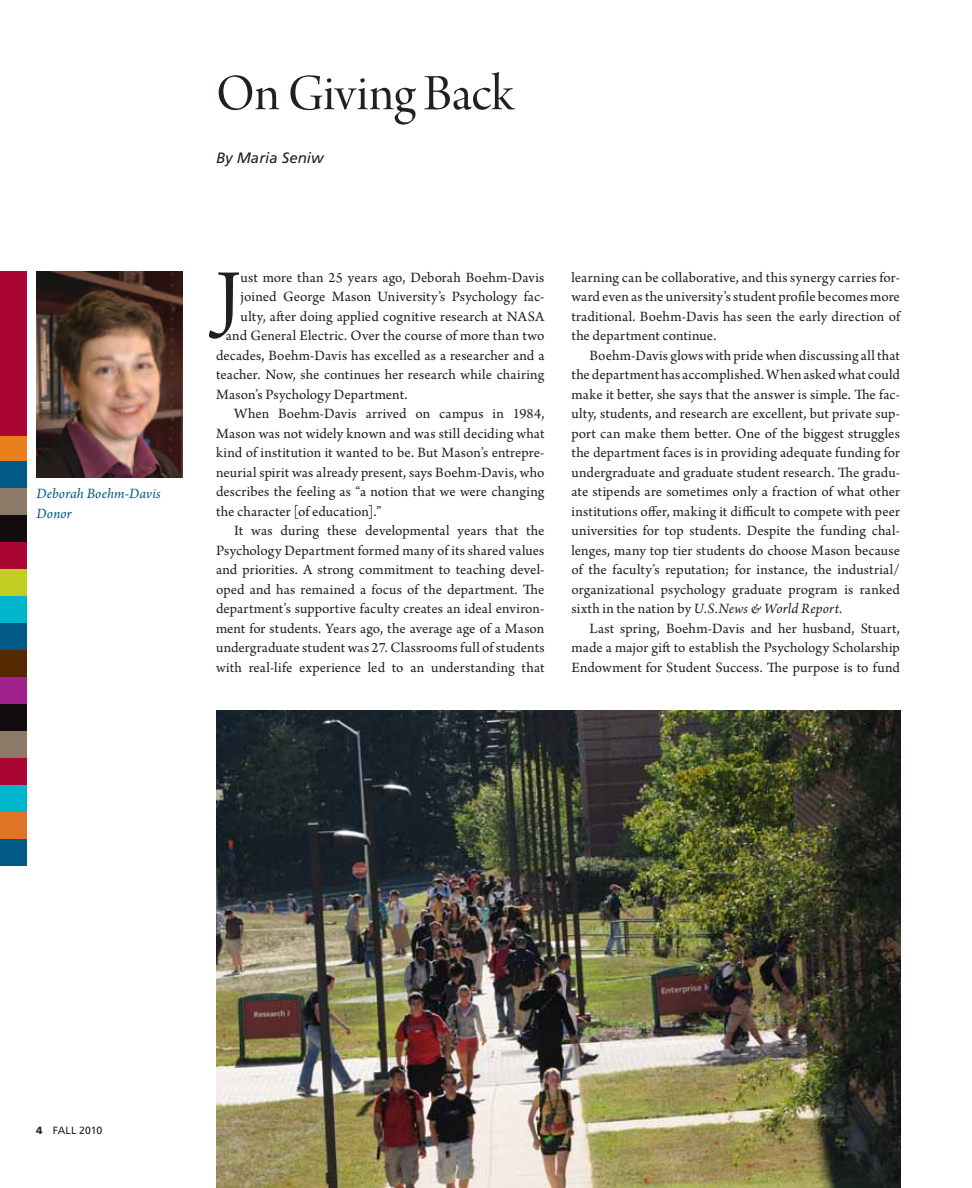
<style>
.page{position:relative;width:972px;height:1188px;background:#fff}
.page>*{position:absolute;margin:0;border:0;box-sizing:border-box;transform-origin:0 0}
.t1{font:78.15px "Arno Pro";color:#231f20}
.t2{font:54px "Arno Pro Display";letter-spacing:-.005em;color:#231f20}
.t3{font:15px/19.5px "Arno Pro";letter-spacing:.005em;color:#231f20;text-align:justify}
.t4{font:italic 15px/19.5px "Arno Pro";letter-spacing:.005em;color:#005a84}
.t5{font:italic 15px "Frutiger";color:#231f20}
.t6{font:10.5px "Frutiger";letter-spacing:-.015em;color:#231f20}
.s1{font-style:italic}
.s2{font-weight:900}
</style>
<div class="page">
<div style="left:0;top:839px;width:27px;height:27px;background:#005a84"></div>
<div style="left:0;top:623px;width:27px;height:27px;background:#005a84"></div>
<div style="left:0;top:731px;width:27px;height:27px;background:#8a7a67"></div>
<div style="left:0;top:515px;width:27px;height:27px;background:#130c0e"></div>
<div style="left:0;top:785px;width:27px;height:27px;background:#00b6cc"></div>
<div style="left:0;top:569px;width:27px;height:27px;background:#c2cd23"></div>
<div style="left:0;top:677px;width:27px;height:27px;background:#9f218b"></div>
<div style="left:0;top:461px;width:27px;height:27px;background:#005a84"></div>
<div style="left:0;top:812px;width:27px;height:27px;background:#e07427"></div>
<div style="left:0;top:596px;width:27px;height:27px;background:#00b6cc"></div>
<div style="left:0;top:704px;width:27px;height:27px;background:#130c0e"></div>
<div style="left:0;top:488px;width:27px;height:27px;background:#8a7a67"></div>
<div style="left:0;top:758px;width:27px;height:27px;background:#ab0534"></div>
<div style="left:0;top:542px;width:27px;height:27px;background:#ab0534"></div>
<div style="left:0;top:650px;width:27px;height:27px;background:#572700"></div>
<div style="left:0;top:434px;width:27px;height:27px;background:#e97e1d"></div>
<div style="left:0;top:272px;width:27px;height:164px;background:#ab0534"></div>
<img style="left:36px;top:272px;width:147px;height:206px">
<img style="left:216px;top:711px;width:684px;height:477px">
<p class="t4" style="left:37px;top:485px;width:126px">Deborah Boehm-Davis<br>Donor</p>
<h2 class="t2" style="left:216px;top:64px;width:299px">On Giving Back</h2>
<p class="t5" style="left:216px;top:149px;width:109px">By Maria Seniw</p>
<h1 class="t1" style="left:216px;top:253px;width:26px">J</h1>
<p class="t3" style="left:241px;top:268px;width:305px">ust more than 25 years ago, Deborah Boehm-Davis</p>
<p class="t3" style="left:241px;top:288px;width:305px">joined George Mason University’s Psychology fac-</p>
<p class="t3" style="left:241px;top:307px;width:305px">ulty, after doing applied cognitive research at NASA</p>
<p class="t3" style="left:226px;top:327px;width:320px">and General Electric. Over the course of more than two</p>
<p class="t3" style="left:216px;top:346px;width:330px">decades, Boehm-Davis has excelled as a researcher and a</p>
<p class="t3" style="left:216px;top:366px;width:330px">teacher. Now, she continues her research while chairing</p>
<p class="t3" style="left:216px;top:385px;width:193px">Mason’s Psychology Department.</p>
<p class="t3" style="left:234px;top:405px;width:312px">When Boehm-Davis arrived on campus in 1984,</p>
<p class="t3" style="left:216px;top:424px;width:330px">Mason was not widely known and was still deciding what</p>
<p class="t3" style="left:216px;top:444px;width:330px">kind of institution it wanted to be. But Mason’s entrepre-</p>
<p class="t3" style="left:216px;top:463px;width:330px">neurial spirit was already present, says Boehm-Davis, who</p>
<p class="t3" style="left:216px;top:483px;width:330px">describes the feeling as “a notion that we were changing</p>
<p class="t3" style="left:216px;top:502px;width:167px">the character [of education].”</p>
<p class="t3" style="left:234px;top:522px;width:312px">It was during these developmental years that the</p>
<p class="t3" style="left:216px;top:541px;width:330px">Psychology Department formed many of its shared values</p>
<p class="t3" style="left:216px;top:561px;width:330px">and priorities. A strong commitment to teaching devel-</p>
<p class="t3" style="left:216px;top:580px;width:330px">oped and has remained a focus of the department. The</p>
<p class="t3" style="left:216px;top:600px;width:330px">department’s supportive faculty creates an ideal environ-</p>
<p class="t3" style="left:216px;top:619px;width:330px">ment for students. Years ago, the average age of a Mason</p>
<p class="t3" style="left:216px;top:639px;width:330px">undergraduate student was 27. Classrooms full of students</p>
<p class="t3" style="left:216px;top:658px;width:330px">with real-life experience led to an understanding that</p>
<p class="t3" style="left:572px;top:268px;width:330px">learning can be collaborative, and this synergy carries for&shy;ward even as the university’s student profile becomes more traditional. Boehm-Davis has seen the early direction of the department continue.</p>
<p class="t3" style="left:572px;top:346px;width:330px;text-indent:18px">Boehm-Davis glows with pride when discussing all that the department has accomplished. When asked what could make it better, she says that the answer is simple. The fac&shy;ulty, students, and research are excellent, but private sup&shy;port can make them better. One of the biggest struggles the department faces is in providing adequate funding for undergraduate and graduate student research. The gradu&shy;ate stipends are sometimes only a fraction of what other institutions offer, making it difficult to compete with peer universities for top students. Despite the funding chal&shy;lenges, many top tier students do choose Mason because of the faculty’s reputation; for instance, the industrial/ organizational psychology graduate program is ranked sixth in the nation by <span class="s1">U.S.News &amp; World Report</span>.</p>
<p class="t3" style="left:571px;top:619px;width:330px;text-indent:18px">Last spring, Boehm-Davis and her husband, Stuart, made a major gift to establish the Psychology Scholarship Endowment for Student Success. The purpose is to fund</p>
<p class="t6" style="left:36px;top:1124px;width:68px"><span class="s2">4</span> Fall 2010</p>
</div>
